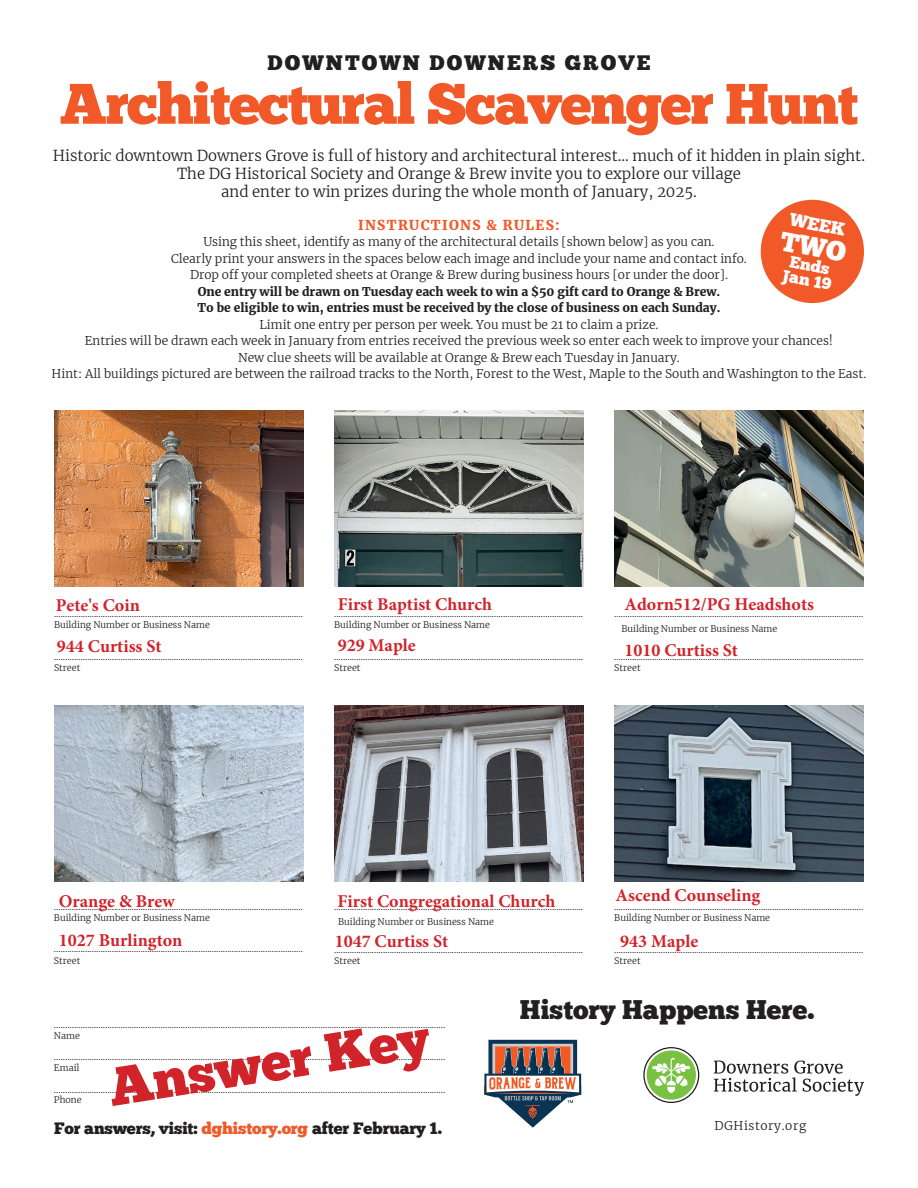
<style>
.page{position:relative;width:918px;height:1188px;background:#fff}
.page>*{position:absolute;margin:0;border:0;box-sizing:border-box;transform-origin:0 0}
.t1{font:57px "Chunk Five";letter-spacing:-.025em;color:#f15928}
.t2{font:54px "Chunk Five";color:#d1232a}
.t3{font:27px "Chunk Five";color:#231f20}
.t4{font:21px "Chunk Five";letter-spacing:.1em;color:#231f20}
.t5{font:700 18px/39.3px "Minion Pro";color:#d1232a}
.t6{font:18px "Chunk Five";color:#fff}
.Subtext{font:16.5px "Chunk Five";letter-spacing:-.01em;color:#231f20}
.t7{font:16.5px/15px "Chunk Five";color:#fff;text-align:center}
.t8{font:300 15px/18px "Merriweather";color:#231f20;text-align:center}
.t9{font:900 13.5px "Merriweather";letter-spacing:.1em;color:#f15928}
.t10{font:300 12px/16.5px "Merriweather";color:#231f20;text-align:center}
.t11{font:300 12px "Merriweather";letter-spacing:.05em;color:#231f20}
.Subtext-2{font:300 9px "Merriweather";color:#231f20}
.s1{font-weight:900}
.s2{color:#f15928}
</style>
<div class="page">
<svg style="left:484px;top:1039px;width:98px;height:89px"></svg>
<svg style="left:643px;top:1047px;width:56px;height:56px"></svg>
<svg style="left:714px;top:1061px;width:150px;height:35px"></svg>
<img style="left:54px;top:410px;width:250px;height:176px">
<img style="left:614px;top:410px;width:250px;height:176px">
<img style="left:334px;top:410px;width:250px;height:176px">
<img style="left:334px;top:706px;width:250px;height:176px">
<img style="left:54px;top:706px;width:250px;height:176px">
<img style="left:614px;top:706px;width:250px;height:176px">
<div style="left:761px;top:200px;width:103px;height:103px;background:#f15928;border-radius:50%"></div>
<p class="t4" style="left:268px;top:50px;width:384px">DOWNTOWN DOWNERS GROVE</p>
<p class="t1" style="left:60px;top:70px;width:800px">Architectural Scavenger Hunt</p>
<p class="t8" style="left:53px;top:146px;width:814px">Historic downtown Downers Grove is full of history and architectural interest... much of it hidden in plain sight.<br>The DG Historical Society and Orange &amp; Brew invite you to explore our village<br>and enter to win prizes during the whole month of January, 2025.</p>
<p class="t9" style="left:358px;top:215px;width:203px">INSTRUCTIONS &amp; RULES:</p>
<p class="t10" style="left:171px;top:233px;width:577px">Using this sheet, identify as many of the architectural details [shown below] as you can.<br>Clearly print your answers in the spaces below each image and include your name and contact info.<br>Drop off your completed sheets at Orange &amp; Brew during business hours [or under the door].<br><span class="s1">One entry will be drawn on Tuesday each week to win a $50 gift card to Orange &amp; Brew.<br>To be eligible to win, entries must be received by the close of business on each Sunday.</span></p>
<p class="t10" style="left:52px;top:316px;width:816px">Limit one entry per person per week. You must be 21 to claim a prize.<br>Entries will be drawn each week in January from entries received the previous week so enter each week to improve your chances!<br>New clue sheets will be available at Orange &amp; Brew each Tuesday in January.<br>Hint: All buildings pictured are between the railroad tracks to the North, Forest to the West, Maple to the South and Washington to the East.</p>
<p class="t6" style="left:792px;top:209px;width:58px;rotate:11deg">WEEK</p>
<p class="t7" style="left:787px;top:253px;width:52px;rotate:11deg">Ends<br>Jan 19</p>
<h3 class="t5" style="left:56px;top:585px;width:86px">Pete's Coin</h3>
<p class="Subtext-2" style="left:54px;top:608px;width:250px">................................................................................................................</p>
<p class="Subtext-2" style="left:54px;top:618px;width:157px">Building Number or Business Name</p>
<h3 class="t5" style="left:57px;top:626px;width:106px">944 Curtiss St</h3>
<p class="Subtext-2" style="left:54px;top:651px;width:250px">................................................................................................................</p>
<p class="Subtext-2" style="left:54px;top:662px;width:28px">Street</p>
<h3 class="t5" style="left:338px;top:584px;width:156px">First Baptist Church</h3>
<p class="Subtext-2" style="left:334px;top:608px;width:250px">................................................................................................................</p>
<p class="Subtext-2" style="left:334px;top:618px;width:157px">Building Number or Business Name</p>
<p class="Subtext-2" style="left:334px;top:651px;width:250px">................................................................................................................</p>
<p class="Subtext-2" style="left:334px;top:662px;width:28px">Street</p>
<h3 class="t5" style="left:338px;top:625px;width:79px">929 Maple</h3>
<h3 class="t5" style="left:624px;top:585px;width:191px">Adorn512/PG Headshots</h3>
<p class="Subtext-2" style="left:614px;top:608px;width:250px">................................................................................................................</p>
<p class="Subtext-2" style="left:621px;top:622px;width:157px">Building Number or Business Name</p>
<h3 class="t5" style="left:624px;top:630px;width:115px">1010 Curtiss St</h3>
<p class="Subtext-2" style="left:614px;top:651px;width:250px">................................................................................................................</p>
<p class="Subtext-2" style="left:614px;top:662px;width:28px">Street</p>
<h3 class="t5" style="left:59px;top:881px;width:125px">Orange &amp; Brew<br>1027 Burlington</h3>
<h3 class="t5" style="left:338px;top:881px;width:219px">First Congregational Church</h3>
<p class="Subtext-2" style="left:334px;top:901px;width:250px">................................................................................................................</p>
<p class="Subtext-2" style="left:338px;top:915px;width:157px">Building Number or Business Name</p>
<p class="Subtext-2" style="left:334px;top:944px;width:250px">................................................................................................................</p>
<p class="Subtext-2" style="left:334px;top:955px;width:28px">Street</p>
<p class="Subtext-2" style="left:54px;top:901px;width:250px">................................................................................................................</p>
<p class="Subtext-2" style="left:54px;top:911px;width:157px">Building Number or Business Name</p>
<p class="Subtext-2" style="left:54px;top:943px;width:250px">................................................................................................................</p>
<p class="Subtext-2" style="left:54px;top:955px;width:28px">Street</p>
<h3 class="t5" style="left:335px;top:921px;width:115px">1047 Curtiss St</h3>
<h3 class="t5" style="left:616px;top:875px;width:146px">Ascend Counseling</h3>
<h3 class="t5" style="left:620px;top:922px;width:79px">943 Maple</h3>
<p class="Subtext-2" style="left:614px;top:901px;width:250px">................................................................................................................</p>
<p class="Subtext-2" style="left:614px;top:911px;width:157px">Building Number or Business Name</p>
<p class="Subtext-2" style="left:614px;top:944px;width:250px">................................................................................................................</p>
<p class="Subtext-2" style="left:614px;top:955px;width:28px">Street</p>
<p class="t3" style="left:520px;top:994px;width:296px">History Happens Here.</p>
<p class="Subtext-2" style="left:54px;top:1018px;width:393px">................................................................................................................................................................................</p>
<p class="Subtext-2" style="left:54px;top:1029px;width:27px">Name</p>
<p class="Subtext-2" style="left:54px;top:1051px;width:393px">................................................................................................................................................................................</p>
<p class="Subtext-2" style="left:54px;top:1061px;width:27px">Email</p>
<p class="Subtext-2" style="left:54px;top:1083px;width:393px">................................................................................................................................................................................</p>
<p class="Subtext-2" style="left:54px;top:1094px;width:29px">Phone</p>
<p class="Subtext" style="left:54px;top:1118px;width:389px">For answers, visit: <span class="s2">dghistory.org</span> after February 1.</p>
<p class="t11" style="left:714px;top:1117px;width:93px">DGHistory.org</p>
<h2 class="t2" style="left:104px;top:1056px;width:325px;rotate:-9deg">Answer Key</h2>
</div>
